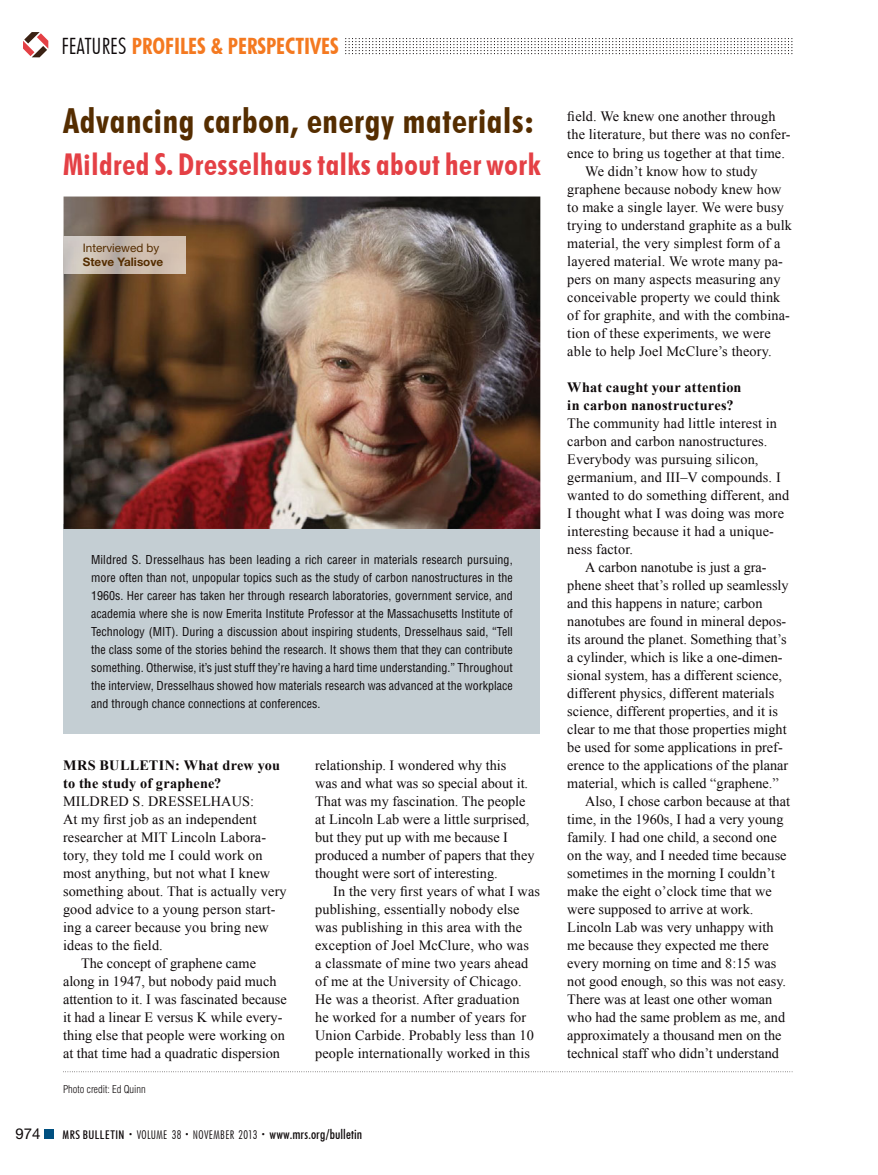
<style>
.page{position:relative;width:878px;height:1175px;background:#fff}
.page>*{position:absolute;margin:0;border:0;box-sizing:border-box;transform-origin:0 0}
.t1{font:700 condensed 34.5px "Futura BT";letter-spacing:.02em;color:#552d00}
.t2{font:700 condensed 30px "Futura BT";letter-spacing:.02em;color:#e44045}
.t3{font:700 condensed 22.5px "Futura BT";color:#f47920}
.t4{font:15px "Helvetica Neue LT Std";color:#0e090a}
.t5{font:14.25px/18px "Times New Roman";color:#0e090a}
.t6{font:700 14.25px/18px "Times New Roman";letter-spacing:.015em;color:#0e090a}
.t7{font:condensed 12px/18px "Helvetica LT Std";color:#0e090a;text-align:justify}
.t8{font:300 condensed 12px "Futura BT";letter-spacing:.03em;color:#0e090a}
.t9{font:11.7px "Helvetica Neue LT Std";color:#552d00}
.t10{font:700 11.7px "Helvetica Neue LT Std";color:#552d00}
.t11{font:300 condensed 10.5px "Helvetica LT Std";color:#0e090a}
.s1{font-weight:300;color:#0e090a}
.s2{font-weight:500}
.s3{font-size:7.5px}
.s4{font-weight:500;font-size:13.5px}
</style>
<div class="page">
<div style="left:45px;top:1130px;width:9px;height:8px;background:#005080"></div>
<svg style="left:23px;top:32px;width:25px;height:25px"></svg>
<svg style="left:345px;top:38px;width:447px;height:16px"></svg>
<div style="left:64px;top:524px;width:476px;height:210px;background:#c4ced3"></div>
<img style="left:64px;top:196px;width:476px;height:333px">
<img style="left:64px;top:236px;width:121px;height:37px">
<svg style="left:63px;top:1071px;width:729px;height:1px"></svg>
<h3 class="t3" style="left:62px;top:32px;width:279px"><span class="s1">FEATURES</span> PROFILES &amp; PERSPECTIVES</h3>
<h1 class="t1" style="left:63px;top:100px;width:472px">Advancing carbon, energy materials:</h1>
<h2 class="t2" style="left:63px;top:146px;width:478px">Mildred S. Dresselhaus talks about her work</h2>
<p class="t9" style="left:83px;top:241px;width:78px">Interviewed by</p>
<p class="t10" style="left:83px;top:255px;width:82px">Steve Yalisove</p>
<p class="t7" style="left:91px;top:551px;width:423px">Mildred S. Dresselhaus has been leading a rich career in materials research pursuing, more often than not, unpopular topics such as the study of carbon nanostructures in the 1960s. Her career has taken her through research laboratories, government service, and academia where she is now Emerita Institute Professor at the Massachusetts Institute of Technology (MIT). During a discussion about inspiring students, Dresselhaus said, “Tell the class some of the stories behind the research. It shows them that they can contribute something. Otherwise, it’s just stuff they’re having a hard time understanding.” Throughout the interview, Dresselhaus showed how materials research was advanced at the workplace and through chance connections at conferences.</p>
<p class="t6" style="left:63px;top:756px;width:218px">MRS BULLETIN: What drew you to the study of graphene?</p>
<p class="t5" style="left:63px;top:792px;width:193px">MILDRED S. DRESSELHAUS:</p>
<p class="t5" style="left:63px;top:810px;width:195px">At my rst job as an independent</p>
<p class="t5" style="left:63px;top:828px;width:204px">researcher at MIT Lincoln Labora-</p>
<p class="t5" style="left:63px;top:846px;width:201px">tory, they told me I could work on</p>
<p class="t5" style="left:63px;top:864px;width:209px">most anything, but not what I knew</p>
<p class="t5" style="left:63px;top:882px;width:225px">something about. That is actually very</p>
<p class="t5" style="left:63px;top:900px;width:214px">good advice to a young person start-</p>
<p class="t5" style="left:63px;top:918px;width:207px">ing a career because you bring new</p>
<p class="t5" style="left:63px;top:936px;width:101px">ideas to the eld.</p>
<p class="t5" style="left:81px;top:954px;width:176px">The concept of graphene came</p>
<p class="t5" style="left:63px;top:972px;width:215px">along in 1947, but nobody paid much</p>
<p class="t5" style="left:63px;top:990px;width:225px">attention to it. I was fascinated because</p>
<p class="t5" style="left:63px;top:1008px;width:221px">it had a linear E versus K while every-</p>
<p class="t5" style="left:63px;top:1026px;width:223px">thing else that people were working on</p>
<p class="t5" style="left:63px;top:1044px;width:218px">at that time had a quadratic dispersion</p>
<p class="t11" style="left:63px;top:1083px;width:84px">Photo credit: Ed Quinn</p>
<p class="t5" style="left:315px;top:756px;width:221px">relationship. I wondered why this<br>was and what was so special about it.<br>That was my fascination. The people at Lincoln Lab were a little surprised, but they put up with me because I produced a number of papers that they thought were sort of interesting.</p>
<p class="t5" style="left:315px;top:882px;width:226px;text-indent:18px">In the very rst years of what I was publishing, essentially nobody else was publishing in this area with the exception of Joel McClure, who was<br>a classmate of mine two years ahead of me at the University of Chicago.<br>He was a theorist. After graduation<br>he worked for a number of years for Union Carbide. Probably less than 10 people internationally worked in this</p>
<p class="t4" style="left:15px;top:1124px;width:27px">974</p>
<p class="t8" style="left:63px;top:1127px;width:301px"><span class="s2">MRS BULLETIN</span> <span class="s3">•</span> VOLUME 38 <span class="s3">•</span> NOVEMBER 2013 <span class="s3">•</span> <span class="s4">www.mrs.org/bulletin</span></p>
<p class="t5" style="left:575px;top:108px;width:202px">eld. We knew one another through</p>
<p class="t5" style="left:567px;top:126px;width:225px">the literature, but there was no confer-</p>
<p class="t5" style="left:567px;top:144px;width:219px">ence to bring us together at that time.</p>
<p class="t5" style="left:585px;top:162px;width:174px">We didn’t know how to study</p>
<p class="t5" style="left:567px;top:180px;width:216px">graphene because nobody knew how</p>
<p class="t5" style="left:567px;top:198px;width:218px">to make a single layer. We were busy</p>
<p class="t5" style="left:567px;top:216px;width:226px">trying to understand graphite as a bulk</p>
<p class="t5" style="left:567px;top:234px;width:214px">material, the very simplest form of a</p>
<p class="t5" style="left:567px;top:252px;width:217px">layered material. We wrote many pa-</p>
<p class="t5" style="left:567px;top:270px;width:215px">pers on many aspects measuring any</p>
<p class="t5" style="left:567px;top:288px;width:215px">conceivable property we could think</p>
<p class="t5" style="left:567px;top:306px;width:224px">of for graphite, and with the combina-</p>
<p class="t5" style="left:567px;top:324px;width:205px">tion of these experiments, we were</p>
<p class="t5" style="left:567px;top:342px;width:206px">able to help Joel McClure’s theory.</p>
<p class="t6" style="left:567px;top:378px;width:176px">What caught your attention in carbon nanostructures?</p>
<p class="t5" style="left:567px;top:414px;width:211px">The community had little interest in</p>
<p class="t5" style="left:567px;top:432px;width:202px">carbon and carbon nanostructures.</p>
<p class="t5" style="left:567px;top:450px;width:193px">Everybody was pursuing silicon,</p>
<p class="t5" style="left:567px;top:468px;width:215px">germanium, and III–V compounds. I</p>
<p class="t5" style="left:567px;top:486px;width:223px">wanted to do something different, and</p>
<p class="t5" style="left:567px;top:504px;width:218px">I thought what I was doing was more</p>
<p class="t5" style="left:567px;top:522px;width:208px">interesting because it had a unique-</p>
<p class="t5" style="left:567px;top:540px;width:67px">ness factor.</p>
<p class="t5" style="left:585px;top:558px;width:183px">A carbon nanotube is just a gra-</p>
<p class="t5" style="left:567px;top:576px;width:223px">phene sheet that’s rolled up seamlessly</p>
<p class="t5" style="left:567px;top:594px;width:197px">and this happens in nature; carbon</p>
<p class="t5" style="left:567px;top:612px;width:220px">nanotubes are found in mineral depos-</p>
<p class="t5" style="left:567px;top:630px;width:221px">its around the planet. Something that’s</p>
<p class="t5" style="left:567px;top:648px;width:217px">a cylinder, which is like a one-dimen-</p>
<p class="t5" style="left:567px;top:666px;width:216px">sional system, has a different science,</p>
<p class="t5" style="left:567px;top:684px;width:208px">different physics, different materials</p>
<p class="t5" style="left:567px;top:702px;width:212px">science, different properties, and it is</p>
<p class="t5" style="left:567px;top:720px;width:221px">clear to me that those properties might</p>
<p class="t5" style="left:567px;top:738px;width:217px">be used for some applications in pref-</p>
<p class="t5" style="left:567px;top:756px;width:222px">erence to the applications of the planar</p>
<p class="t5" style="left:567px;top:774px;width:213px">material, which is called “graphene.”</p>
<p class="t5" style="left:585px;top:792px;width:206px">Also, I chose carbon because at that</p>
<p class="t5" style="left:567px;top:810px;width:218px">time, in the 1960s, I had a very young</p>
<p class="t5" style="left:567px;top:828px;width:211px">family. I had one child, a second one</p>
<p class="t5" style="left:567px;top:846px;width:221px">on the way, and I needed time because</p>
<p class="t5" style="left:567px;top:864px;width:209px">sometimes in the morning I couldn’t</p>
<p class="t5" style="left:567px;top:882px;width:206px">make the eight o’clock time that we</p>
<p class="t5" style="left:567px;top:900px;width:187px">were supposed to arrive at work.</p>
<p class="t5" style="left:567px;top:918px;width:208px">Lincoln Lab was very unhappy with</p>
<p class="t5" style="left:567px;top:936px;width:203px">me because they expected me there</p>
<p class="t5" style="left:567px;top:954px;width:210px">every morning on time and 8:15 was</p>
<p class="t5" style="left:567px;top:972px;width:220px">not good enough, so this was not easy.</p>
<p class="t5" style="left:567px;top:990px;width:207px">There was at least one other woman</p>
<p class="t5" style="left:567px;top:1008px;width:219px">who had the same problem as me, and</p>
<p class="t5" style="left:567px;top:1026px;width:216px">approximately a thousand men on the</p>
<p class="t5" style="left:567px;top:1044px;width:213px">technical staff who didn’t understand</p>
</div>
